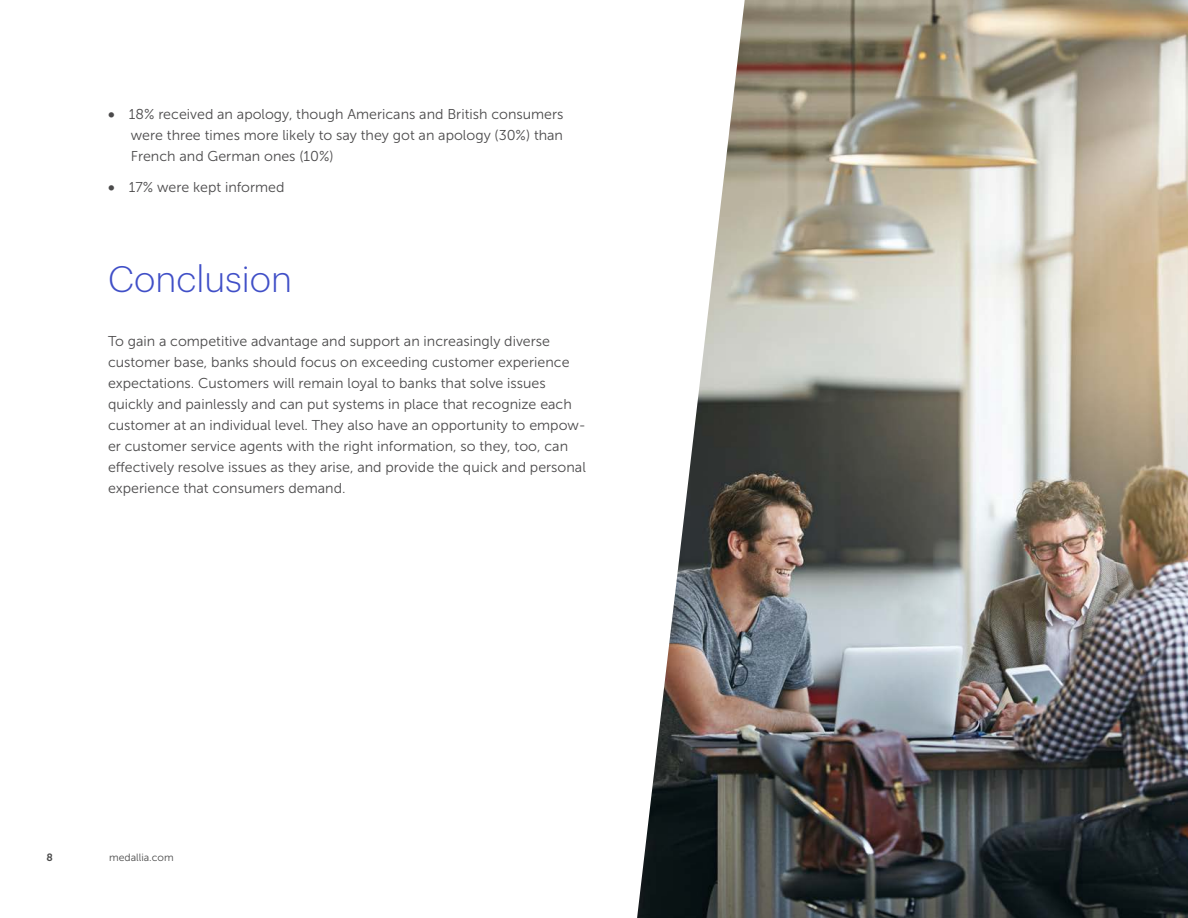
<style>
.page{position:relative;width:1188px;height:918px;background:#fff}
.page>*{position:absolute;margin:0;border:0;box-sizing:border-box;transform-origin:0 0}
.t1{font:300 36px "Graphik";color:#404fc7}
.t2{font:14.25px/21px "Museo Sans 300";color:#4b4a4b;text-align:justify}
.t3{font:10.5px "Museo Sans 300";color:#4a4a4a}
.t4{font:10.5px "Museo Sans 700";color:#4a4a4a}
.s1{font-family:"Museo Sans 900"}
</style>
<div class="page">
<img style="left:637px;top:0;width:551px;height:918px">
<p class="t2" style="left:131px;top:103px;width:434px;text-indent:-23px"><span class="s1">•</span> 18% received an apology, though Americans and British consumers were three times more likely to say they got an apology (30%) than French and German ones (10%)</p>
<p class="t2" style="left:108px;top:176px;width:178px"><span class="s1">•</span> 17% were kept informed</p>
<h1 class="t1" style="left:108px;top:253px;width:186px">Conclusion</h1>
<p class="t2" style="left:108px;top:331px;width:479px;text-align:left">To gain a competitive advantage and support an increasingly diverse customer base, banks should focus on exceeding customer experience expectations. Customers will remain loyal to banks that solve issues quickly and painlessly and can put systems in place that recognize each customer at an individual level. They also have an opportunity to empow&shy;er customer service agents with the right information, so they, too, can effectively resolve issues as they arise, and provide the quick and personal experience that consumers demand.</p>
<p class="t4" style="left:46px;top:852px;width:8px">8</p>
<p class="t3" style="left:109px;top:852px;width:66px">medallia.com</p>
</div>
